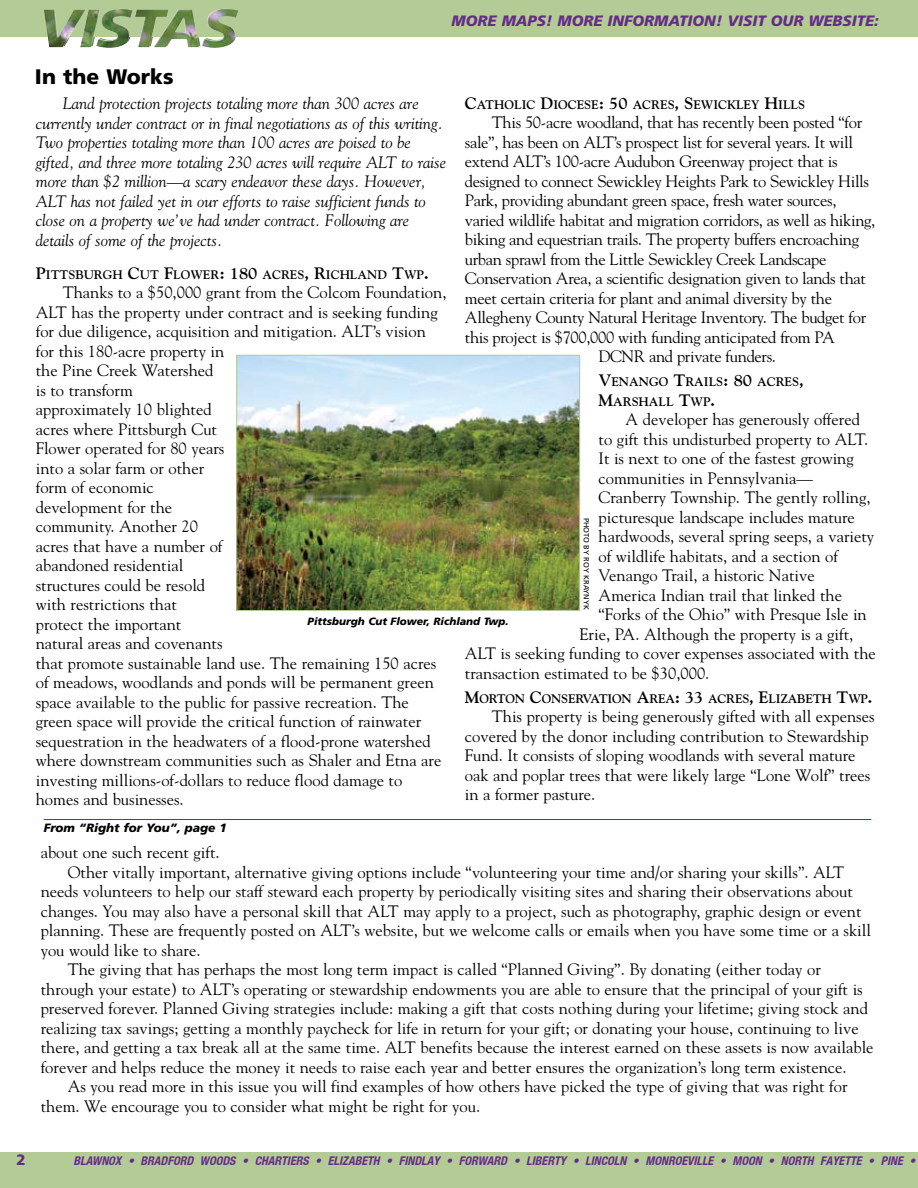
<style>
.page{position:relative;width:918px;height:1188px;background:#fff}
.page>*{position:absolute;margin:0;border:0;box-sizing:border-box;transform-origin:0 0}
.t1{font:900 21px "Frutiger";color:#000}
.t2{font:16.5px/19.5px "Goudy";color:#000}
.t3{font:16.5px "Goudy";letter-spacing:-.02em;color:#000}
.t4{font:italic 16.5px/19.5px "Goudy";color:#000}
.t5{font:italic 900 15px "Frutiger";color:#652d89}
.t6{font:900 15px "Frutiger";color:#652d89}
.t7{font:700 12.3px/19.5px "Goudy";color:#000}
.t8{font:italic 700 condensed 12px "Context Reprise Condensed S Si";color:#652d89}
.t9{font:italic 900 12px "Frutiger";color:#000}
.t10{font:italic 900 10.5px "Frutiger";color:#000}
.t11{font:7.5px "Frutiger";color:#000}
.s1{font-size:16.5px}
</style>
<div class="page">
<div style="left:0;top:0;width:918px;height:37px;background:#b3cc95"></div>
<img style="left:205px;top:9px;width:19px;height:31px">
<div style="left:0;top:1152px;width:918px;height:36px;background:#b3cc95"></div>
<hr style="left:44px;top:819px;width:827px;height:1px;background:#652d89">
<img style="left:238px;top:357px;width:340px;height:252px">
<div style="left:236px;top:355px;width:344px;height:256px;border:1px solid #b3cc95"></div>
<p class="t5" style="left:452px;top:11px;width:63px">MORE MAPS</p>
<p class="t5" style="left:546px;top:11px;width:110px">! MORE INFORMATI</p>
<p class="t5" style="left:692px;top:11px;width:54px">ON! VISIT</p>
<p class="t5" style="left:771px;top:11px;width:48px">OUR WEBSITE</p>
<p class="t5" style="left:874px;top:11px;width:6px">:</p>
<p class="t1" style="left:35px;top:64px;width:140px">In the Works</p>
<p class="t7" style="left:465px;top:95px;width:342px"><span class="s1">C</span>ATHOLIC <span class="s1">D</span>IOCESE<span class="s1">: 50</span> ACRES<span class="s1">, S</span>EWICKLEY <span class="s1">H</span>ILLS</p>
<p class="t3" style="left:492px;top:112px;width:372px">This 50-acre woodland, that has recently been posted “for</p>
<p class="t3" style="left:465px;top:132px;width:390px">sale”, has been on ALT’s prospect list for several years. It will</p>
<p class="t3" style="left:465px;top:151px;width:374px">extend ALT’s 100-acre Audubon Greenway project that is</p>
<p class="t3" style="left:465px;top:171px;width:406px">designed to connect Sewickley Heights Park to Sewickley Hills</p>
<p class="t3" style="left:465px;top:190px;width:373px">Park, providing abundant green space, fresh water sources,</p>
<p class="t3" style="left:465px;top:210px;width:412px">varied wildlife habitat and migration corridors, as well as hiking,</p>
<p class="t3" style="left:465px;top:229px;width:396px">biking and equestrian trails. The property buffers encroaching</p>
<p class="t3" style="left:465px;top:249px;width:363px">urban sprawl from the Little Sewickley Creek Landscape</p>
<p class="t3" style="left:465px;top:268px;width:403px">Conservation Area, a scientific designation given to lands that</p>
<p class="t3" style="left:465px;top:288px;width:369px">meet certain criteria for plant and animal diversity by the</p>
<p class="t3" style="left:465px;top:307px;width:403px">Allegheny County Natural Heritage Inventory. The budget for</p>
<p class="t3" style="left:465px;top:327px;width:371px">this project is $700,000 with funding anticipated from PA</p>
<p class="t3" style="left:598px;top:346px;width:179px">DCNR and private funders.</p>
<p class="t7" style="left:598px;top:372px;width:207px"><span class="s1">V</span>ENANGO <span class="s1">T</span>RAILS<span class="s1">: 80</span> ACRES<span class="s1">,<br>M</span>ARSHALL <span class="s1">T</span>WP<span class="s1">.</span></p>
<p class="t2" style="left:626px;top:410px;width:236px">A developer has generously offered</p>
<p class="t2" style="left:599px;top:429px;width:271px">to gift this undisturbed property to ALT.</p>
<p class="t2" style="left:599px;top:449px;width:257px">It is next to one of the fastest growing</p>
<p class="t2" style="left:599px;top:468px;width:216px">communities in Pennsylvania—</p>
<p class="t2" style="left:599px;top:488px;width:274px">Cranberry Township. The gently rolling,</p>
<p class="t2" style="left:599px;top:507px;width:258px">picturesque landscape includes mature</p>
<p class="t2" style="left:599px;top:527px;width:277px">hardwoods, several spring seeps, a variety</p>
<p class="t2" style="left:599px;top:546px;width:241px">of wildlife habitats, and a section of</p>
<p class="t2" style="left:599px;top:566px;width:218px">Venango Trail, a historic Native</p>
<p class="t2" style="left:599px;top:585px;width:245px">America Indian trail that linked the</p>
<p class="t2" style="left:599px;top:605px;width:270px">“Forks of the Ohio” with Presque Isle in</p>
<p class="t2" style="left:579px;top:624px;width:275px">Erie, PA. Although the property is a gift,</p>
<p class="t2" style="left:465px;top:644px;width:413px">ALT is seeking funding to cover expenses associated with the</p>
<p class="t2" style="left:465px;top:663px;width:246px">transaction estimated to be $30,000.</p>
<p class="t7" style="left:465px;top:689px;width:409px"><span class="s1">M</span>ORTON <span class="s1">C</span>ONSERVATION <span class="s1">A</span>REA<span class="s1">: 33</span> ACRES<span class="s1">, E</span>LIZABETH <span class="s1">T</span>WP<span class="s1">.</span></p>
<p class="t2" style="left:465px;top:707px;width:411px;text-indent:27px">This property is being generously gifted with all expenses covered by the donor including contribution to Stewardship Fund. It consists of sloping woodlands with several mature oak and poplar trees that were likely large “Lone Wolf” trees in a former pasture.</p>
<p class="t4" style="left:36px;top:94px;width:412px;text-indent:27px">Land protection projects totaling more than 300 acres are currently under contract or in final negotiations as of this writing.<br>Two properties totaling more than 100 acres are poised to be gifted, and three more totaling 230 acres will require ALT to raise more than $2 million—a scary endeavor these days. However, ALT has not failed yet in our efforts to raise sufficient funds to close on a property we’ve had under contract. Following are details of some of the projects.</p>
<p class="t7" style="left:36px;top:265px;width:394px"><span class="s1">P</span>ITTSBURGH <span class="s1">C</span>UT <span class="s1">F</span>LOWER<span class="s1">: 180</span> ACRES<span class="s1">, R</span>ICHLAND <span class="s1">T</span>WP<span class="s1">.</span></p>
<p class="t2" style="left:36px;top:283px;width:412px;text-indent:27px">Thanks to a $50,000 grant from the Colcom Foundation, ALT has the property under contract and is seeking funding for due diligence, acquisition and mitigation. ALT’s vision for this 180-acre property in<br>the Pine Creek Watershed<br>is to transform<br>approximately 10 blighted<br>acres where Pittsburgh Cut<br>Flower operated for 80 years<br>into a solar farm or other<br>form of economic<br>development for the<br>community. Another 20<br>acres that have a number of<br>abandoned residential<br>structures could be resold<br>with restrictions that<br>protect the important<br>natural areas and covenants<br>that promote sustainable land use. The remaining 150 acres of meadows, woodlands and ponds will be permanent green space available to the public for passive recreation. The green space will provide the critical function of rainwater sequestration in the headwaters of a flood-prone watershed where downstream communities such as Shaler and Etna are investing millions-of-dollars to reduce flood damage to homes and businesses.</p>
<p class="t11" style="left:591px;top:518px;width:94px;rotate:90deg">PHOTO BY ROY KRAYNYK</p>
<p class="t10" style="left:308px;top:615px;width:203px">PITTSBURGH CUT FLOWER, RICHLAND TWP.</p>
<p class="t9" style="left:44px;top:821px;width:185px">FROM “RIGHT FOR YOU”, PAGE 1</p>
<p class="t2" style="left:41px;top:843px;width:180px">about one such recent gift.</p>
<p class="t2" style="left:68px;top:862px;width:778px">Other vitally important, alternative giving options include “volunteering your time and/or sharing your skills”. ALT</p>
<p class="t2" style="left:41px;top:882px;width:814px">needs volunteers to help our staff steward each property by periodically visiting sites and sharing their observations about</p>
<p class="t2" style="left:41px;top:901px;width:822px">changes. You may also have a personal skill that ALT may apply to a project, such as photography, graphic design or event</p>
<p class="t2" style="left:41px;top:921px;width:832px">planning. These are frequently posted on ALT’s website, but we welcome calls or emails when you have some time or a skill</p>
<p class="t2" style="left:41px;top:940px;width:161px">you would like to share.</p>
<p class="t2" style="left:68px;top:960px;width:755px">The giving that has perhaps the most long term impact is called “Planned Giving”. By donating (either today or</p>
<p class="t2" style="left:41px;top:979px;width:824px">through your estate) to ALT’s operating or stewardship endowments you are able to ensure that the principal of your gift is</p>
<p class="t2" style="left:41px;top:999px;width:829px">preserved forever. Planned Giving strategies include: making a gift that costs nothing during your lifetime; giving stock and</p>
<p class="t2" style="left:41px;top:1018px;width:819px">realizing tax savings; getting a monthly paycheck for life in return for your gift; or donating your house, continuing to live</p>
<p class="t2" style="left:41px;top:1038px;width:834px">there, and getting a tax break all at the same time. ALT benefits because the interest earned on these assets is now available</p>
<p class="t2" style="left:41px;top:1057px;width:807px">forever and helps reduce the money it needs to raise each year and better ensures the organization’s long term existence.</p>
<p class="t2" style="left:68px;top:1077px;width:781px">As you read more in this issue you will find examples of how others have picked the type of giving that was right for</p>
<p class="t2" style="left:41px;top:1096px;width:441px">them. We encourage you to consider what might be right for you.</p>
<p class="t6" style="left:17px;top:1151px;width:11px">2</p>
<p class="t8" style="left:73px;top:1154px;width:135px">BLAWNOX • BRADFORD WOO</p>
<p class="t8" style="left:222px;top:1154px;width:672px">DS • CHARTIERS • ELIZABETH • FINDLAY • FORWARD • LIBERTY • LINCOLN • MONROEVILLE • MOON • NORTH FAYETTE • PINE</p>
<p class="t8" style="left:909px;top:1154px;width:7px">•</p>
</div>
